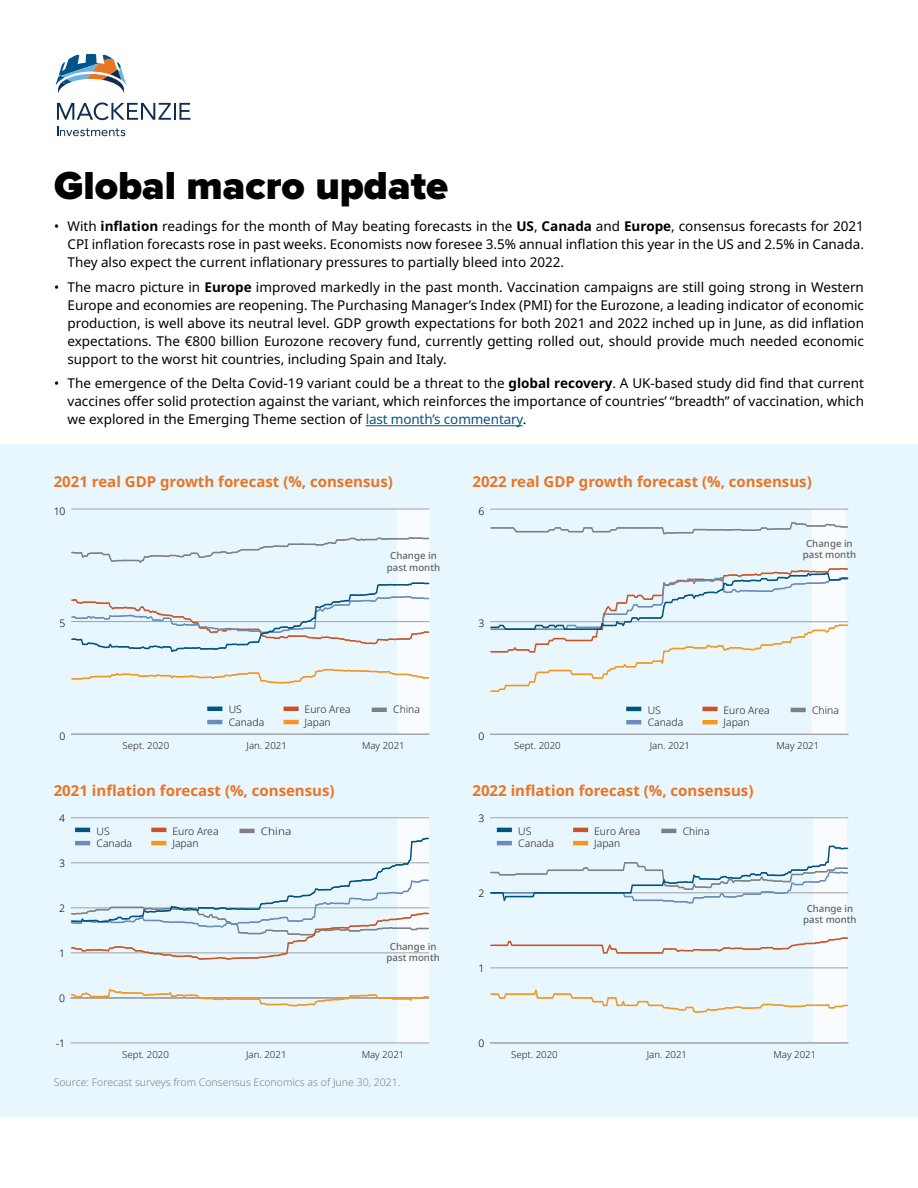
<style>
.page{position:relative;width:918px;height:1188px;background:#fff}
.page>*{position:absolute;margin:0;border:0;box-sizing:border-box;transform-origin:0 0}
.t1{font:900 40.5px "Proxima Nova";color:#000}
.Graphs_title{font:700 15px "Noto Sans";color:#e87524}
.t2{font:13.5px/18px "Noto Sans";color:#000;text-align:justify}
.source{font:300 10.5px "Noto Sans";color:#808285}
.t3{font:300 10.35px/12.5px "Noto Sans";color:#231f20}
.t4{font:300 10.35px "Noto Sans";color:#010101}
.t5{font:300 10.35px "Noto Sans";color:#231f20;scale:1.13 1}
.t6{font:300 9.6px "Noto Sans";color:#231f20}
.t7{font:500 9.6px/11.1px "Noto Sans";color:#606161;text-align:center}
.s1{font-weight:700}
.s2{color:#005486}
</style>
<div class="page">
<svg style="left:56px;top:54px;width:71px;height:39px"></svg>
<svg style="left:57px;top:102px;width:134px;height:18px"></svg>
<svg style="left:57px;top:127px;width:68px;height:9px"></svg>
<hr style="left:366px;top:425px;width:157px;height:1px;background:#005486">
<div style="left:0;top:444px;width:918px;height:673px;background:#e8f6fd"></div>
<div style="left:397px;top:509px;width:33px;height:225px;background:#f8fcfe"></div>
<hr style="left:372px;top:708px;width:15px;height:4px;background:#808083">
<hr style="left:207px;top:707px;width:15px;height:4px;background:#005480">
<hr style="left:207px;top:720px;width:15px;height:4px;background:#6a8bbb">
<hr style="left:284px;top:707px;width:15px;height:4px;background:#c95327">
<hr style="left:284px;top:720px;width:15px;height:4px;background:#f6951f">
<hr style="left:71px;top:734px;width:358px;height:1px;background:#9fa1a4">
<hr style="left:71px;top:621px;width:358px;height:1px;background:#9fa1a4">
<hr style="left:71px;top:509px;width:358px;height:1px;background:#9fa1a4">
<svg style="left:72px;top:537px;width:357px;height:26px"></svg>
<svg style="left:72px;top:668px;width:357px;height:16px"></svg>
<svg style="left:72px;top:582px;width:357px;height:70px"></svg>
<div style="left:813px;top:509px;width:33px;height:225px;background:#f8fcfe"></div>
<hr style="left:791px;top:708px;width:15px;height:4px;background:#808083">
<hr style="left:626px;top:707px;width:15px;height:4px;background:#005480">
<hr style="left:626px;top:720px;width:15px;height:4px;background:#6a8bbb">
<hr style="left:702px;top:707px;width:16px;height:4px;background:#c95327">
<hr style="left:702px;top:720px;width:16px;height:4px;background:#f6951f">
<hr style="left:490px;top:734px;width:358px;height:1px;background:#9fa1a4">
<hr style="left:490px;top:621px;width:358px;height:1px;background:#9fa1a4">
<hr style="left:490px;top:509px;width:358px;height:1px;background:#9fa1a4">
<svg style="left:491px;top:521px;width:357px;height:14px"></svg>
<svg style="left:491px;top:567px;width:357px;height:126px"></svg>
<div style="left:397px;top:818px;width:32px;height:225px;background:#f8fcfe"></div>
<hr style="left:239px;top:829px;width:16px;height:4px;background:#808083">
<hr style="left:75px;top:828px;width:15px;height:4px;background:#005480">
<hr style="left:151px;top:828px;width:15px;height:4px;background:#c95327">
<hr style="left:71px;top:1043px;width:358px;height:1px;background:#9fa1a4">
<hr style="left:71px;top:997px;width:358px;height:2px;background:#a0a2a5">
<hr style="left:71px;top:953px;width:358px;height:1px;background:#9fa1a4">
<hr style="left:71px;top:908px;width:358px;height:1px;background:#9fa1a4">
<hr style="left:71px;top:863px;width:358px;height:1px;background:#9fa1a4">
<hr style="left:71px;top:818px;width:358px;height:1px;background:#9fa1a4">
<svg style="left:71px;top:988px;width:357px;height:19px"></svg>
<svg style="left:71px;top:837px;width:357px;height:123px"></svg>
<div style="left:813px;top:818px;width:34px;height:225px;background:#f8fcfe"></div>
<hr style="left:661px;top:829px;width:15px;height:4px;background:#808083">
<hr style="left:497px;top:828px;width:15px;height:4px;background:#005480">
<hr style="left:497px;top:841px;width:15px;height:4px;background:#6a8bbb">
<hr style="left:573px;top:828px;width:15px;height:4px;background:#c95327">
<hr style="left:573px;top:841px;width:15px;height:4px;background:#f6951f">
<hr style="left:490px;top:1043px;width:358px;height:1px;background:#9fa1a4">
<hr style="left:490px;top:968px;width:358px;height:1px;background:#9fa1a4">
<hr style="left:490px;top:893px;width:358px;height:1px;background:#9fa1a4">
<hr style="left:490px;top:818px;width:358px;height:1px;background:#9fa1a4">
<svg style="left:491px;top:989px;width:357px;height:24px"></svg>
<svg style="left:491px;top:937px;width:357px;height:17px"></svg>
<svg style="left:491px;top:844px;width:357px;height:60px"></svg>
<h1 class="t1" style="left:54px;top:156px;width:396px">Global macro update</h1>
<p class="t2" style="left:68px;top:217px;width:798px;text-indent:-14px">• With <span class="s1">inflation</span> readings for the month of May beating forecasts in the <span class="s1">US</span>, <span class="s1">Canada</span> and <span class="s1">Europe</span>, consensus forecasts for 2021<br>CPI inflation forecasts rose in past weeks. Economists now foresee 3.5% annual inflation this year in the US and 2.5% in Canada.<br>They also expect the current inflationary pressures to partially bleed into 2022.</p>
<p class="t2" style="left:68px;top:278px;width:798px;text-indent:-14px">• The macro picture in <span class="s1">Europe</span> improved markedly in the past month. Vaccination campaigns are still going strong in Western Europe and economies are reopening. The Purchasing Manager’s Index (PMI) for the Eurozone, a leading indicator of economic production, is well above its neutral level. GDP growth expectations for both 2021 and 2022 inched up in June, as did inflation expectations. The €800 billion Eurozone recovery fund, currently getting rolled out, should provide much needed economic support to the worst hit countries, including Spain and Italy.</p>
<p class="t2" style="left:68px;top:375px;width:798px;text-indent:-14px">• The emergence of the Delta Covid-19 variant could be a threat to the <span class="s1">global recovery</span>. A UK-based study did find that current vaccines offer solid protection against the variant, which reinforces the importance of countries’ “breadth” of vaccination, which we explored in the Emerging Theme section of <span class="s2">last month’s commentary</span>.</p>
<p class="Graphs_title" style="left:54px;top:471px;width:341px">2021 real GDP growth forecast (%, consensus)</p>
<p class="t4" style="left:54px;top:504px;width:13px">10</p>
<p class="t4" style="left:60px;top:616px;width:7px">5</p>
<p class="t4" style="left:60px;top:729px;width:7px">0</p>
<p class="t7" style="left:387px;top:551px;width:55px">Change in past month</p>
<p class="t3" style="left:229px;top:704px;width:37px">US<br>Canada</p>
<p class="t3" style="left:305px;top:704px;width:48px">Euro Area<br>Japan</p>
<p class="t3" style="left:393px;top:704px;width:28px">China</p>
<p class="t6" style="left:123px;top:739px;width:48px">Sept. 2020</p>
<p class="t6" style="left:247px;top:739px;width:42px">Jan. 2021</p>
<p class="t6" style="left:362px;top:739px;width:44px">May 2021</p>
<p class="Graphs_title" style="left:54px;top:780px;width:282px">2021 inflation forecast (%, consensus)</p>
<p class="t3" style="left:97px;top:825px;width:37px">US<br>Canada</p>
<p class="t3" style="left:172px;top:825px;width:48px">Euro Area<br>Japan</p>
<p class="t5" style="left:261px;top:824px;width:28px">China</p>
<p class="t4" style="left:59px;top:811px;width:7px">4</p>
<p class="t4" style="left:59px;top:856px;width:7px">3</p>
<p class="t4" style="left:59px;top:901px;width:7px">2</p>
<p class="t4" style="left:59px;top:946px;width:7px">1</p>
<p class="t4" style="left:59px;top:991px;width:7px">0</p>
<p class="t4" style="left:56px;top:1036px;width:11px">-1</p>
<p class="t7" style="left:387px;top:941px;width:55px">Change in past month</p>
<p class="t6" style="left:122px;top:1047px;width:48px">Sept. 2020</p>
<p class="t6" style="left:246px;top:1047px;width:42px">Jan. 2021</p>
<p class="t6" style="left:362px;top:1047px;width:44px">May 2021</p>
<p class="source" style="left:54px;top:1075px;width:348px">Source: Forecast surveys from Consensus Economics as of June 30, 2021.</p>
<p class="Graphs_title" style="left:472px;top:471px;width:341px">2022 real GDP growth forecast (%, consensus)</p>
<p class="t4" style="left:479px;top:504px;width:7px">6</p>
<p class="t4" style="left:479px;top:616px;width:7px">3</p>
<p class="t7" style="left:803px;top:539px;width:55px">Change in past month</p>
<p class="t4" style="left:479px;top:729px;width:7px">0</p>
<p class="t3" style="left:648px;top:704px;width:37px">US<br>Canada</p>
<p class="t3" style="left:724px;top:704px;width:48px">Euro Area<br>Japan</p>
<p class="t3" style="left:812px;top:704px;width:28px">China</p>
<p class="t6" style="left:514px;top:739px;width:48px">Sept. 2020</p>
<p class="t6" style="left:650px;top:739px;width:42px">Jan. 2021</p>
<p class="t6" style="left:777px;top:739px;width:44px">May 2021</p>
<p class="Graphs_title" style="left:472px;top:780px;width:282px">2022 inflation forecast (%, consensus)</p>
<p class="t3" style="left:518px;top:825px;width:37px">US<br>Canada</p>
<p class="t3" style="left:594px;top:825px;width:48px">Euro Area<br>Japan</p>
<p class="t3" style="left:683px;top:825px;width:28px">China</p>
<p class="t4" style="left:479px;top:811px;width:7px">3</p>
<p class="t4" style="left:479px;top:886px;width:7px">2</p>
<p class="t4" style="left:479px;top:961px;width:7px">1</p>
<p class="t4" style="left:479px;top:1036px;width:7px">0</p>
<p class="t7" style="left:803px;top:903px;width:55px">Change in past month</p>
<p class="t6" style="left:511px;top:1047px;width:48px">Sept. 2020</p>
<p class="t6" style="left:647px;top:1047px;width:42px">Jan. 2021</p>
<p class="t6" style="left:774px;top:1047px;width:44px">May 2021</p>
</div>
